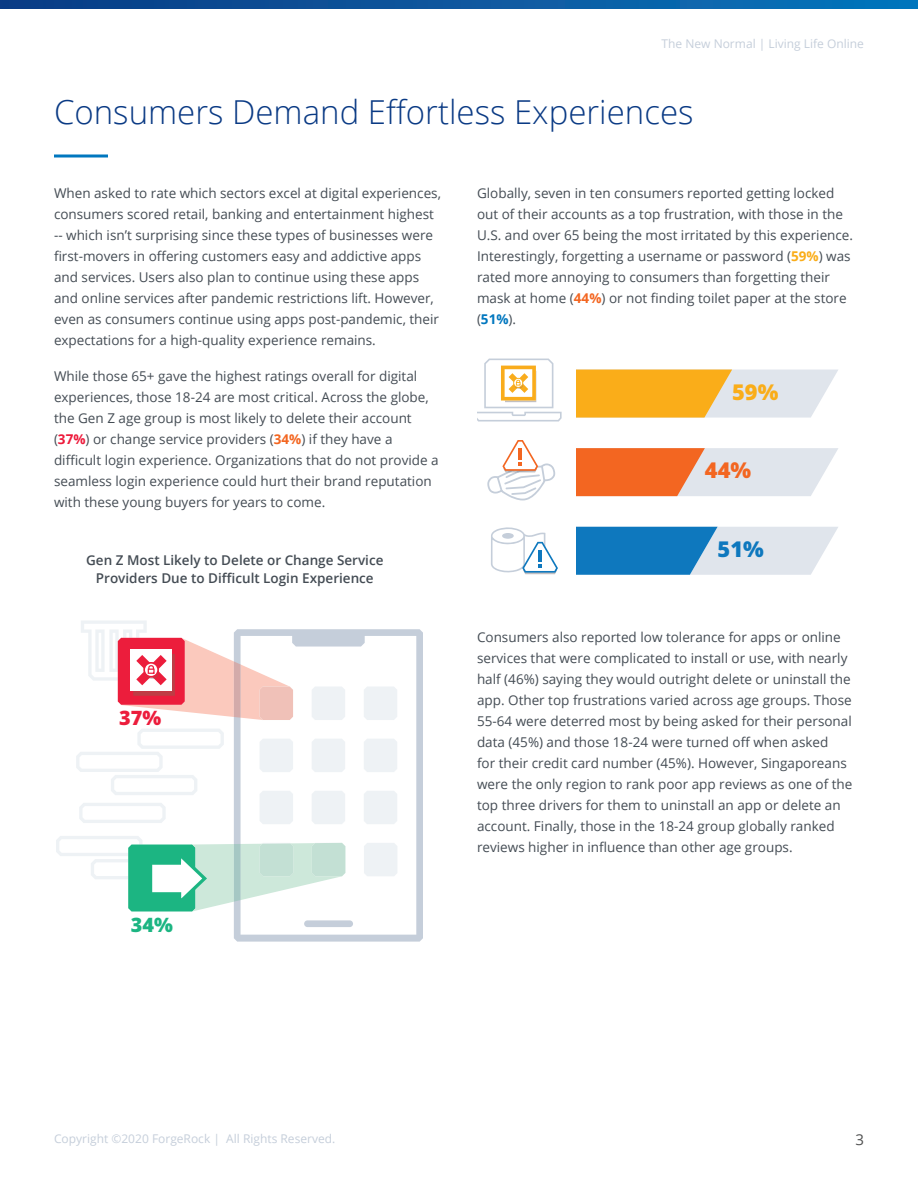
<style>
.page{position:relative;width:918px;height:1188px;background:#fff}
.page>*{position:absolute;margin:0;border:0;box-sizing:border-box;transform-origin:0 0}
.t1{font:300 33px "Open Sans";color:#0a3a84}
.t2{font:800 21.75px "Open Sans";color:#faad19}
.t3{font:800 21.75px "Open Sans";color:#f36621}
.t4{font:800 21.75px "Open Sans";color:#0e78be}
.t5{font:800 19.8px "Open Sans";color:#ec1d3c}
.t6{font:800 19.8px "Open Sans";color:#1cb582}
.t7{font:15px "Open Sans";color:#505151}
.t8{font:13.5px/21px "Open Sans";color:#444c54}
.t9{font:600 13.5px/18px "Open Sans";color:#444c54;text-align:center}
.t10{font:12px "Open Sans";color:#c5ceda}
.s1{font-weight:700;color:#ed1a3b}
.s2{font-weight:700;color:#f36621}
.s3{font-weight:700;color:#faad19}
.s4{font-weight:700;color:#0077bf}
</style>
<div class="page">
<svg style="left:54px;top:154px;width:54px;height:4px"></svg>
<svg style="left:0;top:0;width:918px;height:9px;background:#0a579f"></svg>
<svg style="left:56px;top:836px;width:87px;height:43px"></svg>
<svg style="left:234px;top:629px;width:189px;height:313px"></svg>
<div style="left:312px;top:687px;width:33px;height:33px;background:#eef2f5;border-radius:3px"></div>
<div style="left:364px;top:687px;width:33px;height:33px;background:#eef2f5;border-radius:3px"></div>
<div style="left:312px;top:739px;width:33px;height:33px;background:#eef2f5;border-radius:3px"></div>
<div style="left:260px;top:739px;width:33px;height:33px;background:#eef2f5;border-radius:3px"></div>
<div style="left:364px;top:739px;width:33px;height:33px;background:#eef2f5;border-radius:3px"></div>
<div style="left:312px;top:791px;width:33px;height:33px;background:#eef2f5;border-radius:3px"></div>
<div style="left:260px;top:791px;width:33px;height:33px;background:#eef2f5;border-radius:3px"></div>
<div style="left:364px;top:791px;width:33px;height:33px;background:#eef2f5;border-radius:3px"></div>
<div style="left:364px;top:843px;width:33px;height:33px;background:#eef2f5;border-radius:3px"></div>
<div style="left:128px;top:845px;width:67px;height:67px;background:#1cb582;border-radius:3px"></div>
<svg style="left:76px;top:729px;width:148px;height:66px"></svg>
<svg style="left:149px;top:843px;width:196px;height:69px"></svg>
<svg style="left:79px;top:803px;width:87px;height:20px"></svg>
<svg style="left:81px;top:621px;width:212px;height:99px"></svg>
<svg style="left:487px;top:440px;width:351px;height:61px"></svg>
<svg style="left:491px;top:527px;width:347px;height:48px"></svg>
<svg style="left:477px;top:359px;width:361px;height:63px"></svg>
<p class="t10" style="left:662px;top:36px;width:204px">The New Normal | Living Life Online</p>
<p class="t1" style="left:54px;top:90px;width:641px">Consumers Demand Effortless Experiences</p>
<p class="t8" style="left:54px;top:182px;width:388px">When asked to rate which sectors excel at digital experiences, consumers scored retail, banking and entertainment highest -- which isn’t surprising since these types of businesses were first-movers in offering customers easy and addictive apps and services. Users also plan to continue using these apps and online services after pandemic restrictions lift. However, even as consumers continue using apps post-pandemic, their expectations for a high-quality experience remains.</p>
<p class="t8" style="left:54px;top:365px;width:386px">While those 65+ gave the highest ratings overall for digital experiences, those 18-24 are most critical. Across the globe, the Gen Z age group is most likely to delete their account (<span class="s1">37%</span>) or change service providers (<span class="s2">34%</span>) if they have a difficult login experience. Organizations that do not provide a seamless login experience could hurt their brand reputation with these young buyers for years to come.</p>
<p class="t9" style="left:86px;top:551px;width:299px">Gen Z Most Likely to Delete or Change Service<br>Providers Due to Difficult Login Experience</p>
<p class="t5" style="left:119px;top:703px;width:44px">37%</p>
<p class="t6" style="left:131px;top:910px;width:44px">34%</p>
<p class="t8" style="left:477px;top:182px;width:378px">Globally, seven in ten consumers reported getting locked out of their accounts as a top frustration, with those in the U.S. and over 65 being the most irritated by this experience.<br>Interestingly, forgetting a username or password (<span class="s3">59%</span>) was rated more annoying to consumers than forgetting their mask at home (<span class="s2">44%</span>) or not finding toilet paper at the store (<span class="s4">51%</span>).</p>
<p class="t2" style="left:732px;top:375px;width:48px">59%</p>
<p class="t3" style="left:705px;top:454px;width:48px">44%</p>
<p class="t4" style="left:718px;top:532px;width:48px">51%</p>
<p class="t8" style="left:477px;top:626px;width:377px">Consumers also reported low tolerance for apps or online services that were complicated to install or use, with nearly half (46%) saying they would outright delete or uninstall the app. Other top frustrations varied across age groups. Those 55-64 were deterred most by being asked for their personal data (45%) and those 18-24 were turned off when asked<br>for their credit card number (45%). However, Singaporeans were the only region to rank poor app reviews as one of the top three drivers for them to uninstall an app or delete an account. Finally, those in the 18-24 group globally ranked reviews higher in influence than other age groups.</p>
<p class="t10" style="left:54px;top:1131px;width:283px">Copyright ©2020 ForgeRock | All Rights Reserved.</p>
<p class="t7" style="left:855px;top:1130px;width:10px">3</p>
</div>
